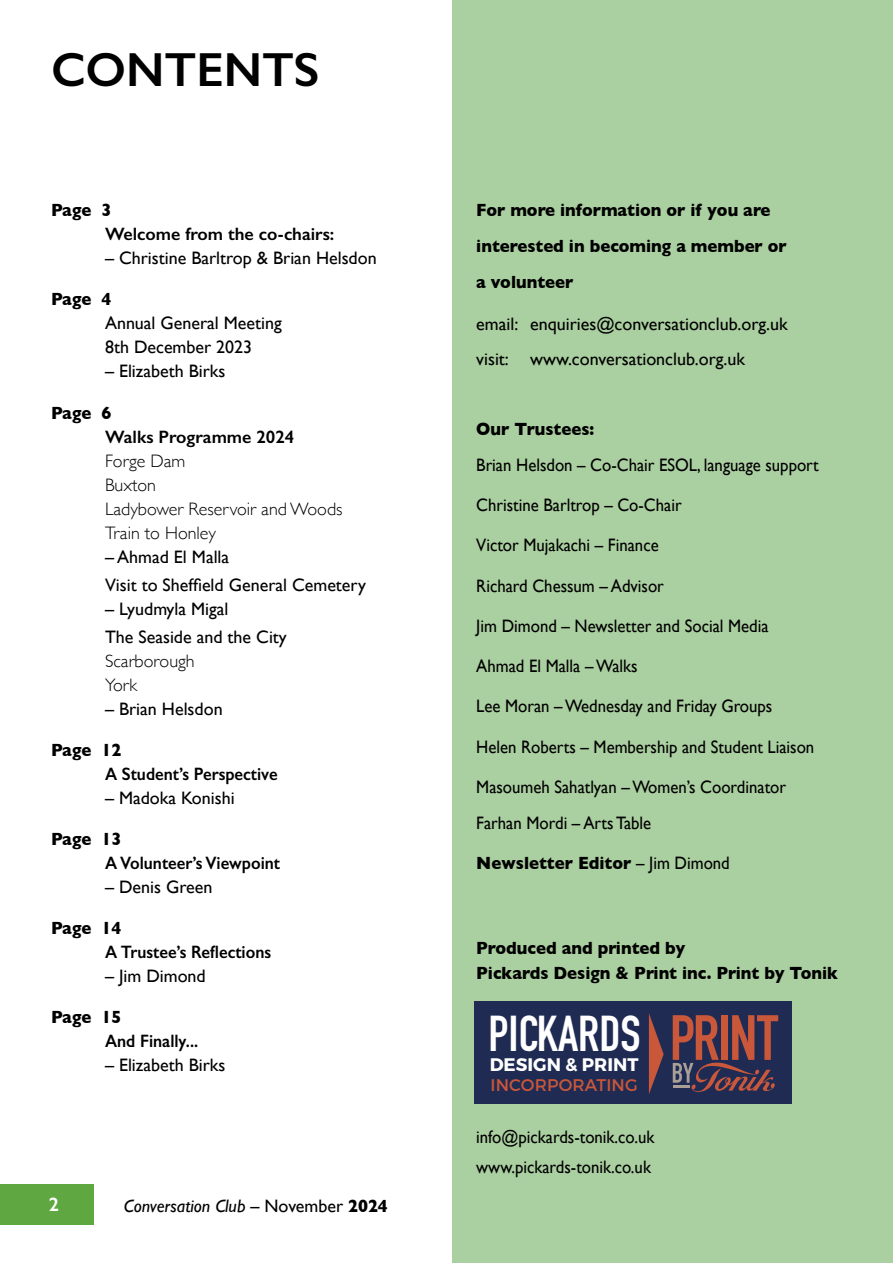
<style>
.page{position:relative;width:893px;height:1263px;background:#fff}
.page>*{position:absolute;margin:0;border:0;box-sizing:border-box;transform-origin:0 0}
.t1{font:49.65px "DIN Engschrift Std";color:#fff}
.t2{font:600 48px "Gill Sans";color:#000}
.t3{font:600 19.5px "Gill Sans";color:#fff}
.t4{font:700 18.15px "Montserrat";color:#fff}
.t5{font:18px/35.7px "Gill Sans";color:#000;scale:.93 1}
.t6{font:18px/28.2px "Gill Sans";color:#000}
.t7{font:700 18px/36px "Gill Sans";color:#000;scale:.93 1}
.t8{font:600 18px "Gill Sans";color:#000;scale:.93 1}
.t9{font:300 18px/24px "Gill Sans";color:#000}
.t10{font:600 18px "Gill Sans";color:#000}
.t11{font:italic 18px "Gill Sans";color:#000}
.t12{font:16.95px "Montserrat";letter-spacing:.01em;color:#c9573a}
.s1{font-weight:400}
.s2{font-style:normal}
.s3{font-weight:700;font-style:normal}
</style>
<div class="page">
<div style="left:0;top:1184px;width:93px;height:40px;background:#5fa841"></div>
<div style="left:453px;top:0;width:440px;height:1263px;background:#aacfa0"></div>
<div style="left:475px;top:1001px;width:317px;height:103px;background:#202b53"></div>
<svg style="left:673px;top:1015px;width:105px;height:77px"></svg>
<hr style="left:673px;top:1085px;width:16px;height:3px;background:#a99f96">
<svg style="left:649px;top:1013px;width:15px;height:81px"></svg>
<h2 class="t2" style="left:51px;top:41px;width:270px">CONTENTS</h2>
<p class="t7" style="left:476px;top:191px;width:335px">For more information or if you are interested in becoming a member or a volunteer</p>
<p class="t6" style="left:476px;top:307px;width:313px;line-height:34.3px">email: enquiries@conversationclub.org.uk visit: www.conversationclub.org.uk</p>
<p class="t7" style="left:51px;top:192px;width:66px">Page 3</p>
<p class="t10" style="left:105px;top:223px;width:231px">Welcome from the co-chairs:</p>
<p class="t6" style="left:105px;top:244px;width:273px">– Christine Barltrop &amp; Brian Helsdon</p>
<p class="t7" style="left:51px;top:281px;width:66px">Page 4</p>
<p class="t6" style="left:105px;top:311px;width:178px;line-height:24px">Annual General Meeting<br>8th December 2023</p>
<p class="t6" style="left:105px;top:357px;width:122px">– Elizabeth Birks</p>
<p class="t7" style="left:51px;top:394px;width:66px">Page 6</p>
<p class="t10" style="left:105px;top:425px;width:191px">Walks Programme 2024</p>
<p class="t9" style="left:105px;top:448px;width:239px">Forge Dam<br>Buxton<br>Ladybower Reservoir and Woods<br>Train to Honley</p>
<p class="t6" style="left:105px;top:542px;width:263px">– Ahmad El Malla<br>Visit to Sheffield General Cemetery</p>
<p class="t6" style="left:105px;top:594px;width:183px">– Lyudmyla Migal<br>The Seaside and the City</p>
<p class="t9" style="left:105px;top:648px;width:91px">Scarborough<br>York</p>
<p class="t6" style="left:105px;top:695px;width:119px">– Brian Helsdon</p>
<p class="t7" style="left:51px;top:731px;width:77px">Page 12</p>
<p class="t8" style="left:105px;top:763px;width:187px">A Student’s Perspective</p>
<p class="t6" style="left:105px;top:784px;width:131px">– Madoka Konishi</p>
<p class="t7" style="left:51px;top:820px;width:77px">Page 13</p>
<p class="t8" style="left:105px;top:852px;width:190px">A Volunteer’s Viewpoint</p>
<p class="t6" style="left:105px;top:873px;width:109px">– Denis Green</p>
<p class="t7" style="left:51px;top:910px;width:77px">Page 14</p>
<p class="t8" style="left:105px;top:941px;width:180px">A Trustee’s Reflections</p>
<p class="t6" style="left:105px;top:962px;width:102px">– Jim Dimond</p>
<p class="t7" style="left:51px;top:999px;width:77px">Page 15</p>
<p class="t8" style="left:105px;top:1030px;width:102px">And Finally...</p>
<p class="t6" style="left:105px;top:1051px;width:122px">– Elizabeth Birks</p>
<p class="t4" style="left:490px;top:1053px;width:150px">DESIGN &amp; PRINT</p>
<p class="t12" style="left:490px;top:1075px;width:149px">INCORPORATING</p>
<p class="t7" style="left:476px;top:410px;width:128px">Our Trustees:</p>
<p class="t5" style="left:476px;top:447px;width:370px">Brian Helsdon – Co-Chair ESOL, language support</p>
<p class="t5" style="left:476px;top:487px;width:222px">Christine Barltrop – Co-Chair</p>
<p class="t5" style="left:476px;top:527px;width:198px">Victor Mujakachi – Finance</p>
<p class="t5" style="left:476px;top:567px;width:203px">Richard Chessum – Advisor</p>
<p class="t5" style="left:476px;top:608px;width:316px">Jim Dimond – Newsletter and Social Media</p>
<p class="t5" style="left:476px;top:648px;width:175px">Ahmad El Malla – Walks</p>
<p class="t5" style="left:476px;top:688px;width:320px">Lee Moran – Wednesday and Friday Groups</p>
<p class="t5" style="left:476px;top:728px;width:365px">Helen Roberts – Membership and Student Liaison</p>
<p class="t5" style="left:476px;top:769px;width:335px">Masoumeh Sahatlyan – Women’s Coordinator<br>Farhan Mordi – Arts Table</p>
<p class="t7" style="left:476px;top:844px;width:274px">Newsletter Editor <span class="s1">– Jim Dimond</span></p>
<p class="t7" style="left:476px;top:934px;width:391px;line-height:25.5px">Produced and printed by<br>Pickards Design &amp; Print inc. Print by Tonik</p>
<h1 class="t1" style="left:488px;top:1004px;width:154px">PICKARDS</h1>
<p class="t3" style="left:49px;top:1193px;width:12px">2</p>
<p class="t11" style="left:124px;top:1195px;width:266px">Conversation Club <span class="s2">– November</span> <span class="s3">2024</span></p>
<p class="t5" style="left:476px;top:1121px;width:193px;line-height:30px">info@pickards-tonik.co.uk www.pickards-tonik.co.uk</p>
</div>
